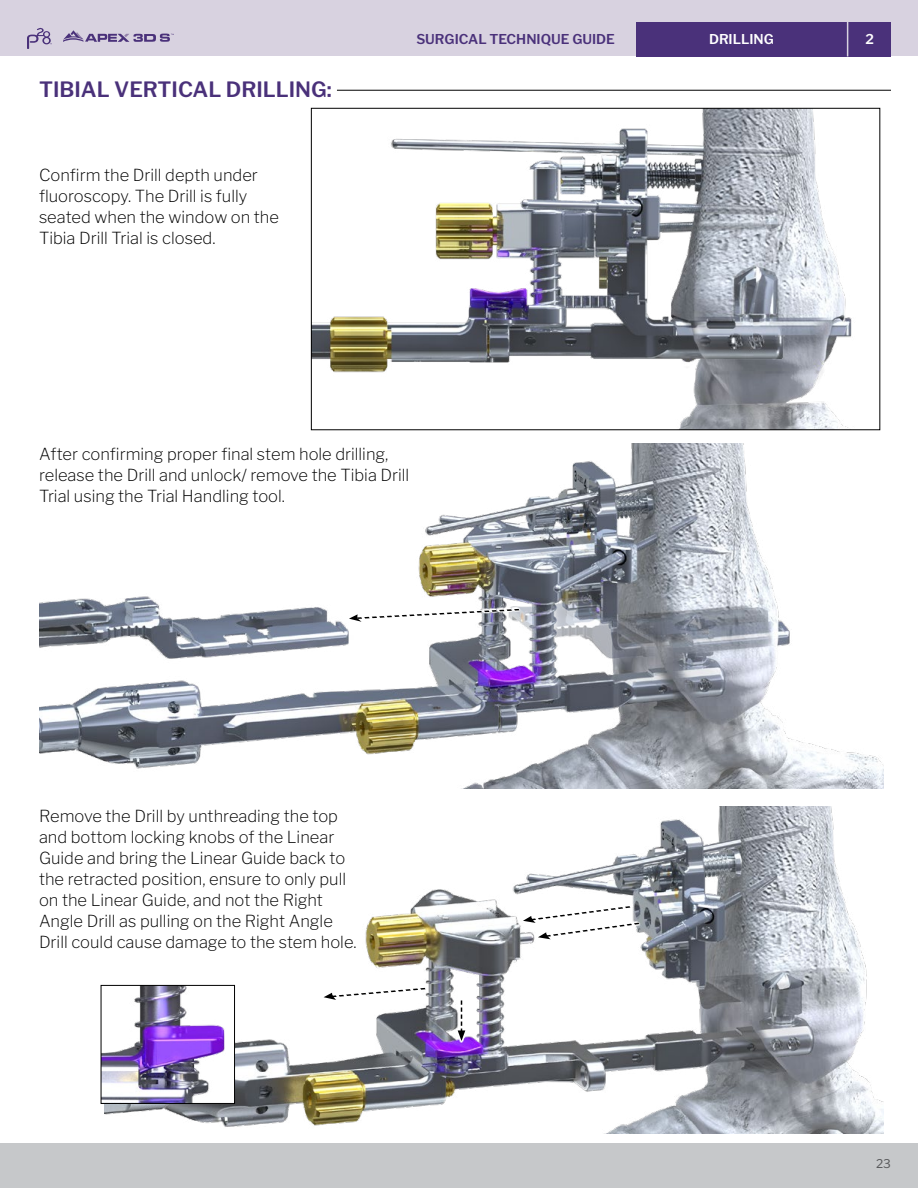
<style>
.page{position:relative;width:918px;height:1188px;background:#fff}
.page>*{position:absolute;margin:0;border:0;box-sizing:border-box;transform-origin:0 0}
.t1{font:600 21px "Libre Franklin";color:#4a317a}
.t2{font:200 16.5px/21px "Libre Franklin";color:#000}
.t3{font:600 13.5px "Libre Franklin";color:#4a317a}
.t4{font:600 13.5px "Libre Franklin";color:#fff}
.t5{font:12px "Libre Franklin";color:#58595b}
</style>
<div class="page">
<div style="left:0;top:1143px;width:918px;height:45px;background:#c6c8ca"></div>
<img style="left:39px;top:444px;width:844px;height:344px">
<img style="left:313px;top:110px;width:539px;height:318px">
<img style="left:105px;top:806px;width:778px;height:328px">
<img style="left:103px;top:987px;width:130px;height:115px">
<div style="left:101px;top:985px;width:134px;height:119px;border:1px solid #000"></div>
<div style="left:1px;top:0;width:917px;height:56px;background:#d8d2e0"></div>
<hr style="left:0;top:0;width:1px;height:56px;background:#d8d2e0">
<div style="left:636px;top:22px;width:255px;height:34px;background:#4a317a"></div>
<hr style="left:847px;top:20px;width:1px;height:36px;background:#d8d2e0">
<svg style="left:63px;top:30px;width:111px;height:12px"></svg>
<svg style="left:27px;top:28px;width:25px;height:21px"></svg>
<svg style="left:344px;top:602px;width:179px;height:22px"></svg>
<hr style="left:337px;top:90px;width:554px;height:1px;background:#000">
<svg style="left:319px;top:981px;width:110px;height:22px"></svg>
<svg style="left:518px;top:899px;width:125px;height:44px"></svg>
<svg style="left:456px;top:999px;width:11px;height:44px"></svg>
<svg style="left:458px;top:1000px;width:7px;height:41px"></svg>
<p class="t1" style="left:39px;top:77px;width:294px">TIBIAL VERTICAL DRILLING:</p>
<p class="t2" style="left:39px;top:164px;width:242px">Confirm the Drill depth under fluoroscopy. The Drill is fully seated when the window on the<br>Tibia Drill Trial is closed.</p>
<p class="t3" style="left:416px;top:31px;width:200px">SURGICAL TECHNIQUE GUIDE</p>
<p class="t4" style="left:709px;top:31px;width:66px">DRILLING</p>
<p class="t4" style="left:865px;top:31px;width:10px">2</p>
<p class="t2" style="left:39px;top:443px;width:372px">After confirming proper final stem hole drilling, release the Drill and unlock/ remove the Tibia Drill<br>Trial using the Trial Handling tool.</p>
<p class="t2" style="left:39px;top:806px;width:319px">Remove the Drill by unthreading the top and bottom locking knobs of the Linear Guide and bring the Linear Guide back to the retracted position, ensure to only pull on the Linear Guide, and not the Right Angle Drill as pulling on the Right Angle Drill could cause damage to the stem hole.</p>
<p class="t5" style="left:876px;top:1157px;width:16px">23</p>
</div>
